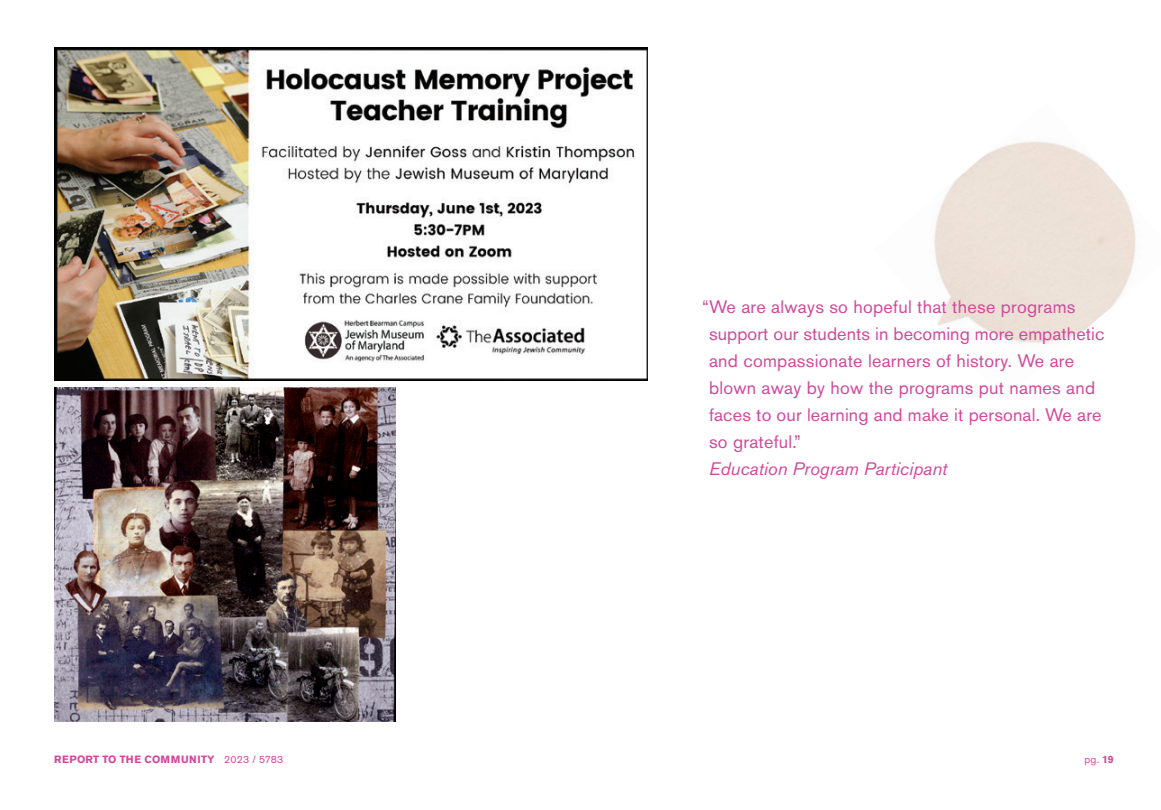
<style>
.page{position:relative;width:1161px;height:810px;background:#fff}
.page>*{position:absolute;margin:0;border:0;box-sizing:border-box;transform-origin:0 0}
.t1{font:18px/27px "Akzidenz Grotesk Std";letter-spacing:.015em;color:#d2489a}
.t2{font:italic 18px "Akzidenz Grotesk Std";letter-spacing:.005em;color:#d2489a}
.t3{font:700 10.5px "Akzidenz Grotesk Std";letter-spacing:.025em;color:#d2489a}
.t4{font:10.5px "Akzidenz Grotesk Std";color:#d2489a}
.s1{font-weight:400}
.s2{font-weight:700}
</style>
<div class="page">
<img style="left:934px;top:141px;width:202px;height:202px">
<img style="left:54px;top:47px;width:594px;height:334px">
<img style="left:54px;top:388px;width:341px;height:333px">
<p class="t1" style="left:709px;top:294px;width:397px;text-indent:-7px">“ We are always so hopeful that these programs support our students in becoming more empathetic and compassionate learners of history. We are blown away by how the programs put names and faces to our learning and make it personal. We are so grateful.”</p>
<p class="t2" style="left:709px;top:458px;width:240px">Education Program Participant</p>
<p class="t3" style="left:54px;top:753px;width:231px">REPORT TO THE COMMUNITY <span class="s1">2023 / 5783</span></p>
<p class="t4" style="left:1085px;top:753px;width:31px">pg. <span class="s2">19</span></p>
</div>
